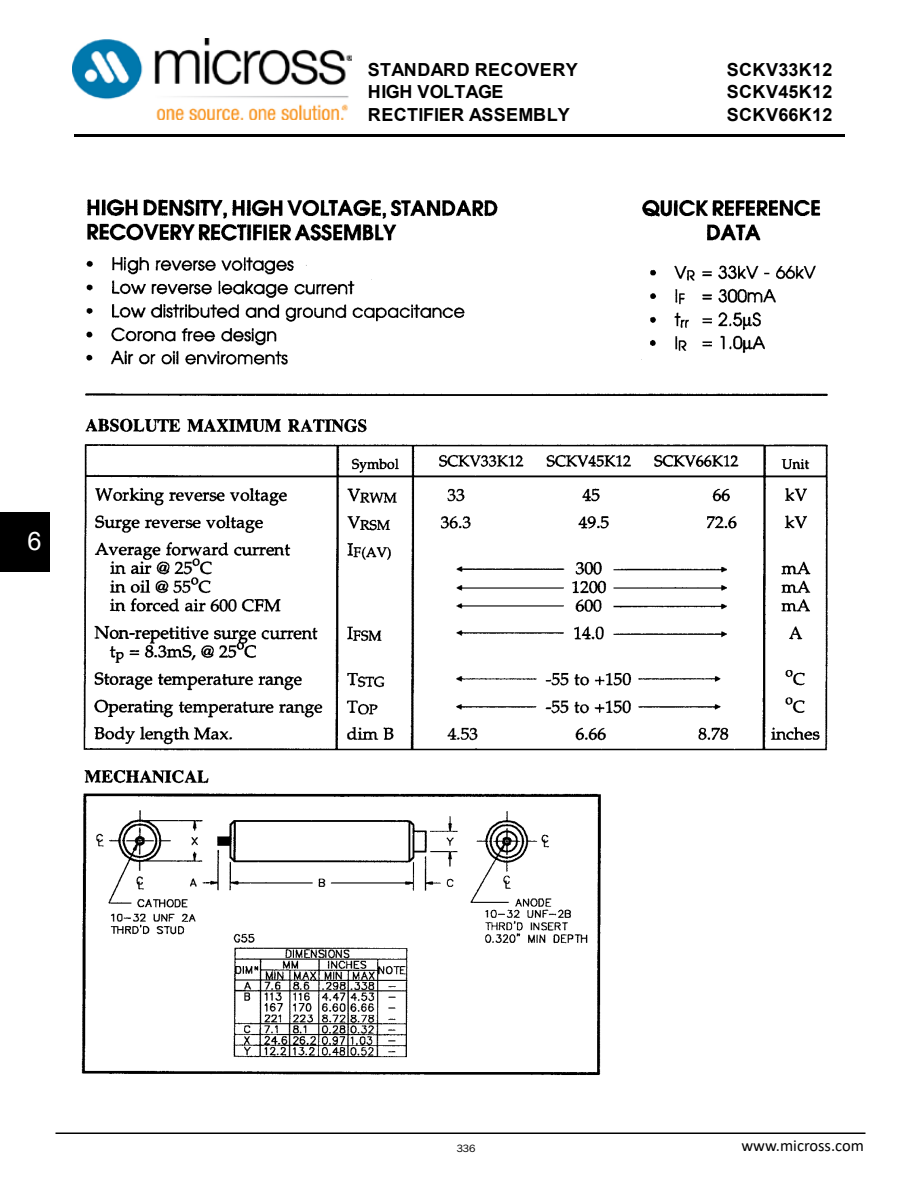
<style>
.page{position:relative;width:918px;height:1188px;background:#fff}
.page>*{position:absolute;margin:0;border:0;box-sizing:border-box;transform-origin:0 0}
.t1{font:25.5px "Arial";color:#fff}
.t2{font:700 18px/22.5px "Arial";letter-spacing:.02em;color:#000}
.t3{font:16.5px "Calibri";color:#000}
.t4{font:10.5px "Arial";color:#000}
.t5{font:10.5px "Franklin Gothic IT Cby BT";color:#000}
</style>
<div class="page">
<hr style="left:55px;top:1133px;width:810px;height:1px;background:#000">
<hr style="left:74px;top:134px;width:771px;height:3px;background:#000">
<img style="left:81px;top:199px;width:747px;height:876px">
<div style="left:0;top:512px;width:50px;height:60px;background:#000"></div>
<img style="left:72px;top:39px;width:279px;height:80px">
<h1 class="t1" style="left:27px;top:525px;width:16px">6</h1>
<p class="t2" style="left:368px;top:59px;width:211px">STANDARD RECOVERY<br>HIGH VOLTAGE<br>RECTIFIER ASSEMBLY</p>
<p class="t2" style="left:727px;top:59px;width:107px;text-align:justify">SCKV33K12<br>SCKV45K12<br>SCKV66K12</p>
<p class="t3" style="left:741px;top:1134px;width:124px">www.micross.com</p>
<p class="t5" style="left:457px;top:1142px;width:20px">336</p>
<p class="t4" style="left:777px;top:1141px;width:89px">www.semtech.com</p>
</div>
